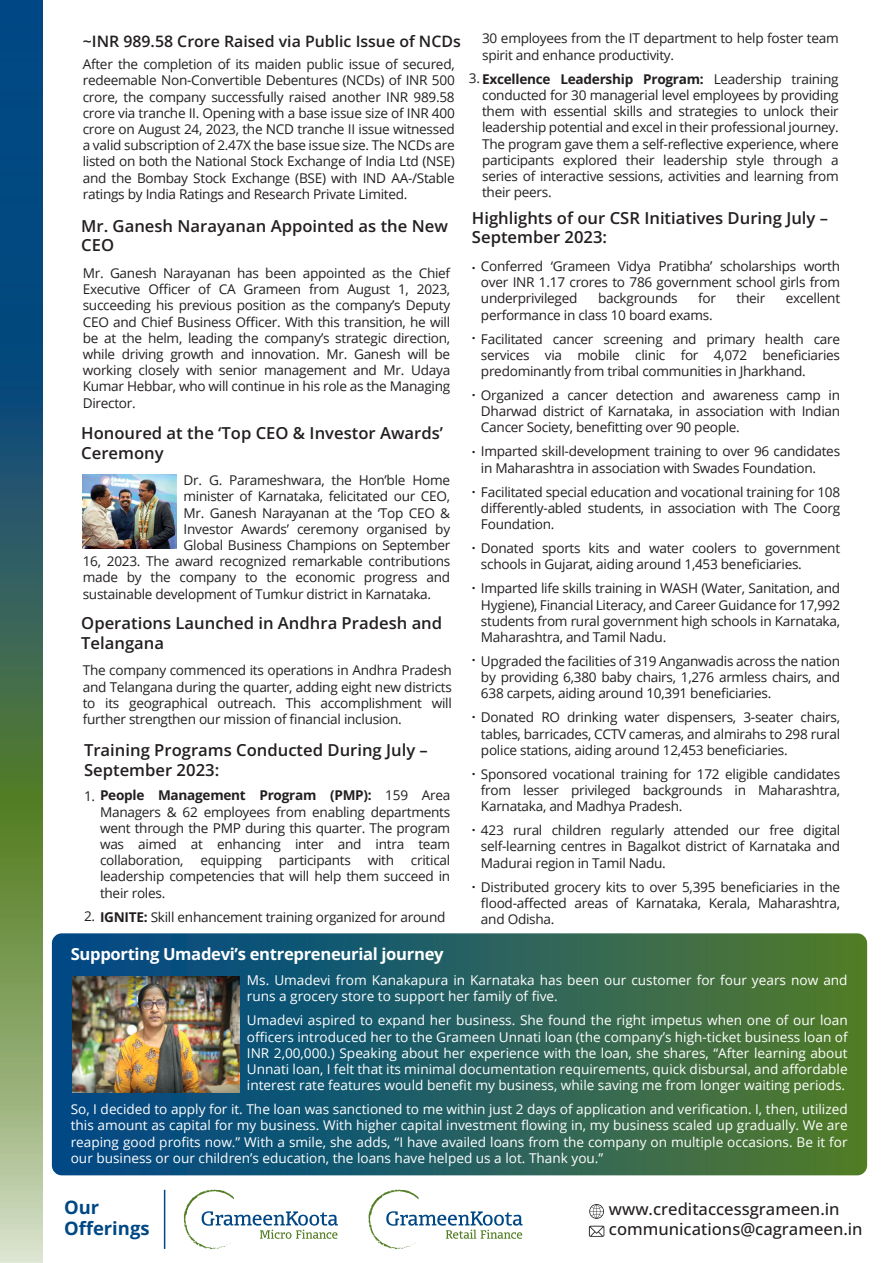
<style>
.page{position:relative;width:893px;height:1263px;background:#fff}
.page>*{position:absolute;margin:0;border:0;box-sizing:border-box;transform-origin:0 0}
.t1{font:700 18.45px/20.5px "Open Sans";color:#004885}
.t2{font:600 16.5px/19.8px "Open Sans";color:#231f20}
.t3{font:500 16.5px/19.8px "Open Sans";color:#231f20}
.t4{font:700 16.5px "Open Sans";letter-spacing:-.02em;color:#fff}
.t5{font:600 15.75px "Open Sans";color:#231f20}
.t6{font:13.5px/16.2px "Open Sans";letter-spacing:-.02em;color:#231f20;text-align:justify}
.t7{font:13.5px/16.2px "Open Sans";color:#fff;text-align:justify}
.t8{font:700 13.5px "Open Sans";color:#231f20}
.s1{font-weight:700}
</style>
<div class="page">
<svg style="left:183px;top:1189px;width:155px;height:61px"></svg>
<svg style="left:368px;top:1189px;width:155px;height:61px"></svg>
<hr style="left:164px;top:1190px;width:1px;height:59px;background:#004885">
<svg style="left:589px;top:1226px;width:15px;height:11px"></svg>
<svg style="left:589px;top:1204px;width:15px;height:15px"></svg>
<svg style="left:52px;top:933px;width:815px;height:242px;background:#29625b"></svg>
<img style="left:73px;top:976px;width:166px;height:116px">
<img style="left:83px;top:475px;width:93px;height:73px">
<svg style="left:0;top:0;width:43px;height:1263px;background:#45746c"></svg>
<p class="t5" style="left:83px;top:30px;width:380px">~INR 989.58 Crore Raised via Public Issue of NCDs</p>
<p class="t6" style="left:83px;top:56px;width:374px">After the completion of its maiden public issue of secured, redeemable Non-Convertible Debentures (NCDs) of INR 500 crore, the company successfully raised another INR 989.58 crore via tranche II. Opening with a base issue size of INR 400 crore on August 24, 2023, the NCD tranche II issue witnessed a valid subscription of 2.47X the base issue size. The NCDs are listed on both the National Stock Exchange of India Ltd (NSE)</p>
<p class="t6" style="left:83px;top:169px;width:373px">and the Bombay Stock Exchange (BSE) with IND AA-/Stable ratings by India Ratings and Research Private Limited.</p>
<p class="t2" style="left:81px;top:215px;width:368px">Mr. Ganesh Narayanan Appointed as the New<br>CEO</p>
<p class="t6" style="left:83px;top:265px;width:369px">Mr. Ganesh Narayanan has been appointed as the Chief Executive Officer of CA Grameen from August 1, 2023, succeeding his previous position as the company’s Deputy CEO and Chief Business Officer. With this transition, he will be at the helm, leading the company’s strategic direction, while driving growth and innovation. Mr. Ganesh will be working closely with senior management and Mr. Udaya Kumar Hebbar, who will continue in his role as the Managing Director.</p>
<p class="t2" style="left:81px;top:422px;width:363px">Honoured at the ‘Top CEO &amp; Investor Awards’<br>Ceremony</p>
<p class="t6" style="left:184px;top:472px;width:268px">Dr. G. Parameshwara, the Hon’ble Home</p>
<p class="t6" style="left:184px;top:488px;width:268px">minister of Karnataka, felicitated our CEO,</p>
<p class="t6" style="left:184px;top:504px;width:268px">Mr. Ganesh Narayanan at the ‘Top CEO &amp;</p>
<p class="t6" style="left:184px;top:520px;width:268px">Investor Awards’ ceremony organised by</p>
<p class="t6" style="left:184px;top:537px;width:268px">Global Business Champions on September</p>
<p class="t6" style="left:83px;top:553px;width:369px">16, 2023. The award recognized remarkable contributions</p>
<p class="t6" style="left:83px;top:569px;width:369px">made by the company to the economic progress and</p>
<p class="t6" style="left:83px;top:585px;width:350px">sustainable development of Tumkur district in Karnataka.</p>
<p class="t2" style="left:81px;top:612px;width:362px">Operations Launched in Andhra Pradesh and<br>Telangana</p>
<p class="t6" style="left:83px;top:662px;width:371px">The company commenced its operations in Andhra Pradesh and Telangana during the quarter, adding eight new districts to its geographical outreach. This accomplishment will further strengthen our mission of financial inclusion.</p>
<p class="t2" style="left:84px;top:740px;width:345px">Training Programs Conducted During July –<br>September 2023:</p>
<p class="t6" style="left:100px;top:787px;width:352px;text-indent:-16px">1. <span class="s1">People Management Program (PMP):</span> 159 Area Managers &amp; 62 employees from enabling departments went through the PMP during this quarter. The program was aimed at enhancing inter and intra team collaboration, equipping participants with critical leadership competencies that will help them succeed in their roles.</p>
<p class="t6" style="left:84px;top:908px;width:363px">2. <span class="s1">IGNITE:</span> Skill enhancement training organized for around</p>
<p class="t4" style="left:71px;top:942px;width:374px">Supporting Umadevi’s entrepreneurial journey</p>
<p class="t6" style="left:482px;top:30px;width:358px">30 employees from the IT department to help foster team spirit and enhance productivity.</p>
<p class="t6" style="left:482px;top:70px;width:358px;text-indent:-13px">3. <span class="s1">Excellence Leadership Program:</span> Leadership training conducted for 30 managerial level employees by providing them with essential skills and strategies to unlock their leadership potential and excel in their professional journey.<br>The program gave them a self-reflective experience, where participants explored their leadership style through a series of interactive sessions, activities and learning from their peers.</p>
<p class="t2" style="left:472px;top:207px;width:358px">Highlights of our CSR Initiatives During July –<br>September 2023:</p>
<p class="t6" style="left:481px;top:258px;width:361px">Conferred ‘Grameen Vidya Pratibha’ scholarships worth over INR 1.17 crores to 786 government school girls from underprivileged</p>
<p class="t8" style="left:472px;top:254px;width:5px">.</p>
<p class="t6" style="left:598px;top:290px;width:81px">backgrounds</p>
<p class="t6" style="left:698px;top:290px;width:19px">for</p>
<p class="t6" style="left:736px;top:290px;width:30px">their</p>
<p class="t6" style="left:786px;top:290px;width:56px">excellent</p>
<p class="t6" style="left:481px;top:302px;width:361px;line-height:24px">performance in class 10 board exams.<br>Facilitated cancer screening and primary health care</p>
<p class="t6" style="left:481px;top:346px;width:361px">services via mobile clinic for 4,072 beneficiaries predominantly from tribal communities in Jharkhand.</p>
<p class="t6" style="left:481px;top:387px;width:361px">Organized a cancer detection and awareness camp in Dharwad district of Karnataka, in association with Indian Cancer Society, benefitting over 90 people.</p>
<p class="t6" style="left:481px;top:443px;width:361px">Imparted skill-development training to over 96 candidates in Maharashtra in association with Swades Foundation.</p>
<p class="t6" style="left:481px;top:483px;width:361px">Facilitated special education and vocational training for 108 differently-abled students, in association with The Coorg Foundation.</p>
<p class="t6" style="left:481px;top:540px;width:361px">Donated sports kits and water coolers to government schools in Gujarat, aiding around 1,453 beneficiaries.</p>
<p class="t6" style="left:481px;top:580px;width:361px">Imparted life skills training in WASH (Water, Sanitation, and Hygiene), Financial Literacy, and Career Guidance for 17,992 students from rural government high schools in Karnataka, Maharashtra, and Tamil Nadu.</p>
<p class="t6" style="left:481px;top:653px;width:361px">Upgraded the facilities of 319 Anganwadis across the nation by providing 6,380 baby chairs, 1,276 armless chairs, and 638 carpets, aiding around 10,391 beneficiaries.</p>
<p class="t6" style="left:481px;top:709px;width:361px">Donated RO drinking water dispensers, 3-seater chairs, tables, barricades, CCTV cameras, and almirahs to 298 rural police stations, aiding around 12,453 beneficiaries.</p>
<p class="t6" style="left:481px;top:765px;width:361px">Sponsored vocational training for 172 eligible candidates from lesser privileged backgrounds in Maharashtra, Karnataka, and Madhya Pradesh.</p>
<p class="t6" style="left:481px;top:822px;width:361px">423 rural children regularly attended our free digital self-learning centres in Bagalkot district of Karnataka and Madurai region in Tamil Nadu.</p>
<p class="t6" style="left:481px;top:878px;width:361px">Distributed grocery kits to over 5,395 beneficiaries in the flood-affected areas of Karnataka, Kerala, Maharashtra, and Odisha.</p>
<p class="t8" style="left:472px;top:325px;width:5px">.</p>
<p class="t8" style="left:472px;top:382px;width:5px">.</p>
<p class="t8" style="left:472px;top:438px;width:5px">.</p>
<p class="t8" style="left:472px;top:479px;width:5px">.</p>
<p class="t8" style="left:472px;top:535px;width:5px">.</p>
<p class="t8" style="left:472px;top:575px;width:5px">.</p>
<p class="t8" style="left:472px;top:647px;width:5px">.</p>
<p class="t8" style="left:472px;top:704px;width:5px">.</p>
<p class="t8" style="left:472px;top:761px;width:5px">.</p>
<p class="t8" style="left:472px;top:817px;width:5px">.</p>
<p class="t8" style="left:472px;top:874px;width:5px">.</p>
<p class="t7" style="left:247px;top:972px;width:602px">Ms. Umadevi from Kanakapura in Karnataka has been our customer for four years now and runs a grocery store to support her family of five.</p>
<p class="t7" style="left:247px;top:1012px;width:602px">Umadevi aspired to expand her business. She found the right impetus when one of our loan officers introduced her to the Grameen Unnati loan (the company’s high-ticket business loan of INR 2,00,000.) Speaking about her experience with the loan, she shares, “After learning about Unnati loan, I felt that its minimal documentation requirements, quick disbursal, and affordable interest rate features would benefit my business, while saving me from longer waiting periods.</p>
<p class="t7" style="left:71px;top:1101px;width:778px">So, I decided to apply for it. The loan was sanctioned to me within just 2 days of application and verification. I, then, utilized this amount as capital for my business. With higher capital investment flowing in, my business scaled up gradually. We are reaping good profits now.” With a smile, she adds, “I have availed loans from the company on multiple occasions. Be it for our business or our children’s education, the loans have helped us a lot. Thank you.”</p>
<h1 class="t1" style="left:64px;top:1197px;width:87px">Our<br>Offerings</h1>
<p class="t3" style="left:609px;top:1198px;width:255px">www.creditaccessgrameen.in communications@cagrameen.in</p>
</div>
